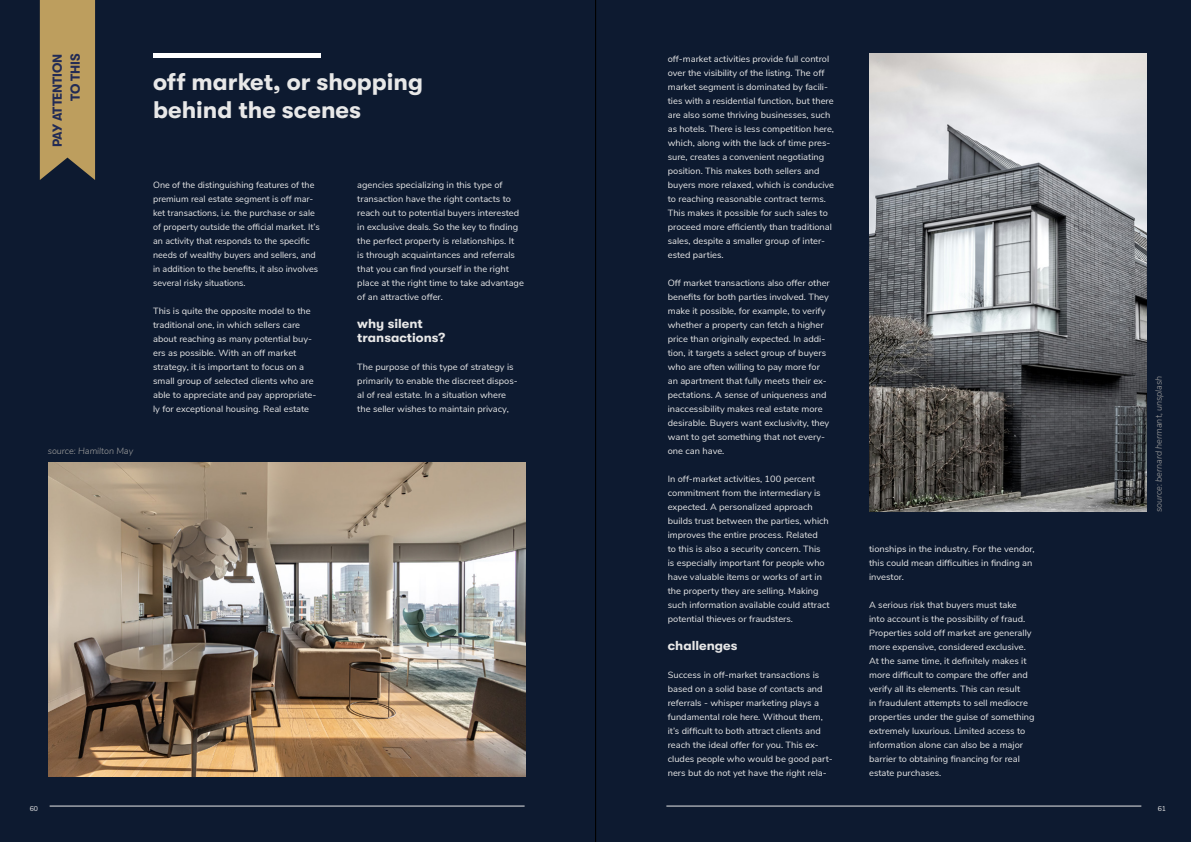
<style>
.page{position:relative;width:1191px;height:842px;background:#0d1a30}
.page>*{position:absolute;margin:0;border:0;box-sizing:border-box;transform-origin:0 0}
.Nagłówek_1{font:700 24px/28px "GT Walsheim";color:#e8e8e8}
.Normalny{font:700 13px/14px "GT Walsheim";color:#e8e8e8}
.Nagłówek_1-2{font:700 13px/18px "GT Walsheim";letter-spacing:-.02em;color:#222b55;text-align:right}
.Normalny-2{font:9px/14px "Nunito Sans";color:#e8e8e8}
.Podpisy_zdjęć{font:italic 300 9px "Nunito Sans";color:#9d9d9c}
.t1{font:7px "Nunito Sans";color:#e8e8e8}
</style>
<div class="page">
<hr style="left:153px;top:54px;width:168px;height:4px;background:#fff">
<div style="left:40px;top:0;width:55px;height:180px;background:#bd9e5e"></div>
<img style="left:869px;top:54px;width:277px;height:458px">
<hr style="left:666px;top:806px;width:475px;height:1px;background:#e8e8e8">
<hr style="left:50px;top:806px;width:474px;height:1px;background:#e8e8e8">
<img style="left:48px;top:462px;width:477px;height:314px">
<hr style="left:595px;top:0;width:1px;height:842px;background:#000">
<p class="Nagłówek_1-2" style="left:48px;top:147px;width:94px;rotate:-90deg">PAY ATTENTION<br>TO THIS</p>
<p class="Podpisy_zdjęć" style="left:48px;top:445px;width:87px">source: Hamilton May</p>
<p class="Nagłówek_1" style="left:153px;top:67px;width:271px">off market, or shopping behind the scenes</p>
<p class="Normalny-2" style="left:153px;top:178px;width:168px">One of the distinguishing features of the premium real estate segment is off mar&shy;ket transactions, i.e. the purchase or sale of property outside the official market. It’s an activity that responds to the specific needs of wealthy buyers and sellers, and in addition to the benefits, it also involves several risky situations.</p>
<p class="Normalny-2" style="left:153px;top:304px;width:165px">This is quite the opposite model to the traditional one, in which sellers care about reaching as many potential buy&shy;ers as possible. With an off market strategy, it is important to focus on a small group of selected clients who are able to appreciate and pay appropriate&shy;ly for exceptional housing. Real estate</p>
<p class="Normalny-2" style="left:357px;top:178px;width:168px">agencies specializing in this type of transaction have the right contacts to reach out to potential buyers interested in exclusive deals. So the key to finding the perfect property is relationships. It<br>is through acquaintances and referrals that you can find yourself in the right place at the right time to take advantage of an attractive offer.</p>
<p class="Normalny" style="left:357px;top:317px;width:89px">why silent transactions?</p>
<p class="Normalny-2" style="left:357px;top:360px;width:162px">The purpose of this type of strategy is primarily to enable the discreet dispos&shy;al of real estate. In a situation where the seller wishes to maintain privacy,</p>
<p class="Normalny-2" style="left:668px;top:52px;width:168px">off-market activities provide full control over the visibility of the listing. The off market segment is dominated by facili&shy;ties with a residential function, but there are also some thriving businesses, such as hotels. There is less competition here, which, along with the lack of time pres&shy;sure, creates a convenient negotiating position. This makes both sellers and buyers more relaxed, which is conducive to reaching reasonable contract terms.<br>This makes it possible for such sales to proceed more efficiently than traditional sales, despite a smaller group of inter&shy;ested parties.</p>
<p class="Normalny-2" style="left:668px;top:276px;width:164px">Off market transactions also offer other benefits for both parties involved. They make it possible, for example, to verify whether a property can fetch a higher price than originally expected. In addi&shy;tion, it targets a select group of buyers who are often willing to pay more for an apartment that fully meets their ex&shy;pectations. A sense of uniqueness and inaccessibility makes real estate more desirable. Buyers want exclusivity, they want to get something that not every&shy;one can have.</p>
<p class="Normalny-2" style="left:668px;top:472px;width:163px">In off-market activities, 100 percent commitment from the intermediary is expected. A personalized approach builds trust between the parties, which improves the entire process. Related<br>to this is also a security concern. This<br>is especially important for people who have valuable items or works of art in the property they are selling. Making such information available could attract potential thieves or fraudsters.</p>
<p class="Normalny" style="left:668px;top:639px;width:71px">challenges</p>
<p class="Normalny-2" style="left:668px;top:668px;width:166px">Success in off-market transactions is based on a solid base of contacts and referrals - whisper marketing plays a fundamental role here. Without them, it’s difficult to both attract clients and reach the ideal offer for you. This ex&shy;cludes people who would be good part&shy;ners but do not yet have the right rela-</p>
<p class="Normalny-2" style="left:869px;top:542px;width:167px">tionships in the industry. For the vendor, this could mean difficulties in finding an investor.</p>
<p class="Normalny-2" style="left:869px;top:598px;width:167px">A serious risk that buyers must take into account is the possibility of fraud.<br>Properties sold off market are generally more expensive, considered exclusive.<br>At the same time, it definitely makes it more difficult to compare the offer and verify all its elements. This can result<br>in fraudulent attempts to sell mediocre properties under the guise of something extremely luxurious. Limited access to information alone can also be a major barrier to obtaining financing for real estate purchases.</p>
<p class="Podpisy_zdjęć" style="left:1152px;top:512px;width:138px;rotate:-90deg">source: bernard hermant, unsplash</p>
<p class="t1" style="left:30px;top:804px;width:10px">60</p>
<p class="t1" style="left:1157px;top:804px;width:10px">61</p>
</div>
